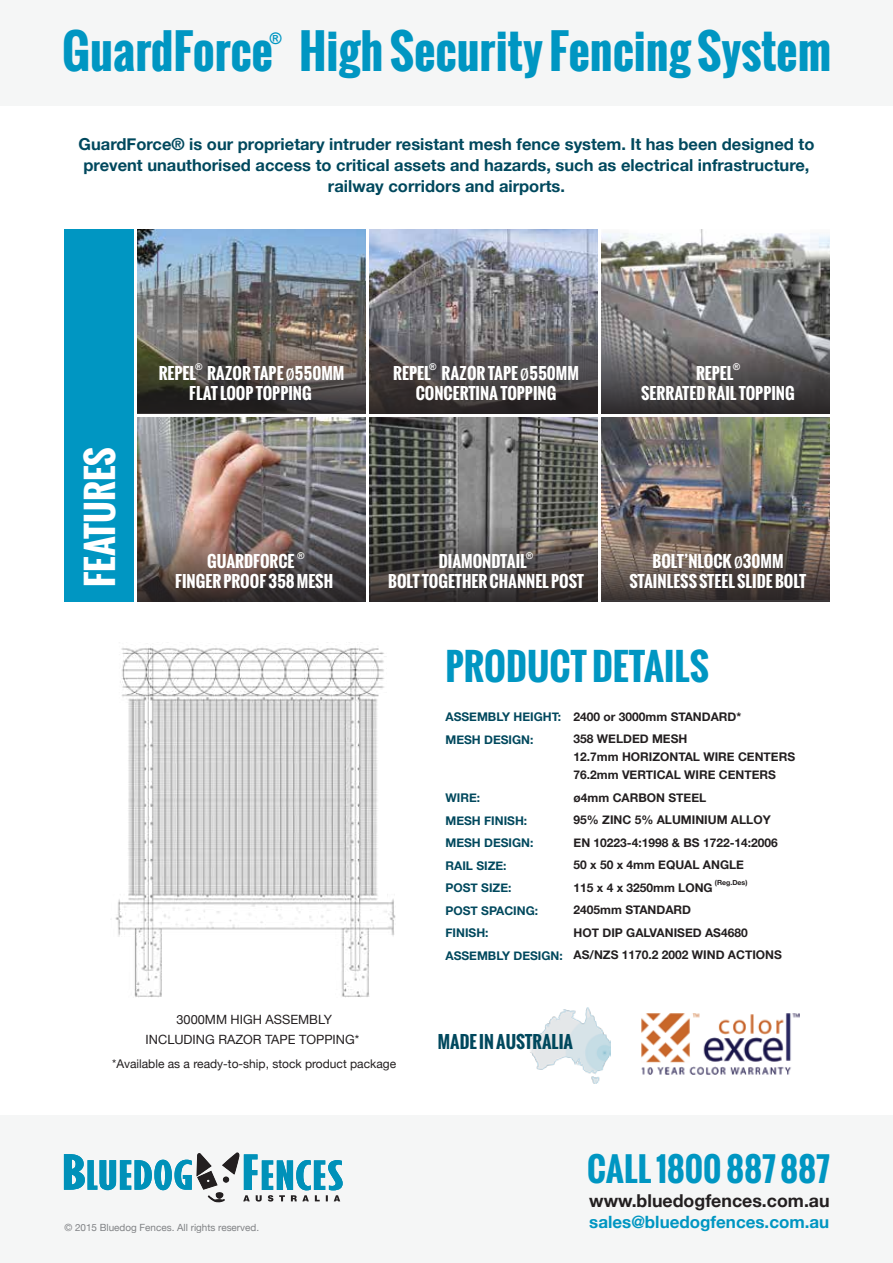
<style>
.page{position:relative;width:893px;height:1263px;background:#fff}
.page>*{position:absolute;margin:0;border:0;box-sizing:border-box;transform-origin:0 0}
.t1{font:700 51.45px "Oswald";color:#0096c2}
.t2{font:700 46.65px "Oswald";color:#0096c2}
.t3{font:700 36.75px "Oswald";color:#0096c2}
.t4{font:700 35.7px "Oswald";color:#fff}
.t5{font:700 32.85px "Oswald";color:#0096c2}
.t6{font:700 17.7px "Helvetica Neue";color:#231f20}
.t7{font:700 17.1px "Oswald";color:#00485d}
.t8{font:700 16.95px "Helvetica Neue";color:#0096c2}
.t9{font:700 16.5px/21px "Helvetica Neue";color:#00485d;text-align:center}
.t10{font:700 16.05px/20.4px "Oswald";color:#fff;text-align:center}
.t11{font:700 16.05px "Arial";color:#0096c2}
.t12{font:700 15.9px "Arial";color:#0096c2}
.t13{font:12.75px/19.5px "Helvetica Neue";color:#231f20;text-align:center}
.t14{font:700 12px/22.5px "Helvetica Neue";color:#231f20}
.t15{font:700 12px/22.5px "Helvetica Neue";color:#00485d}
.t16{font:12px "Helvetica Neue";color:#231f20}
.t17{font:9.9px "Helvetica Neue";color:#808285}
.t18{font:700 9.3px "Arial";color:#fff}
.t19{font:700 7.05px "Helvetica Neue";color:#231f20}
.s1{font-family:"Helvetica Neue LT Std";font-weight:500;font-stretch:condensed;font-size:15.9px}
</style>
<div class="page">
<img style="left:115px;top:647px;width:281px;height:351px">
<img style="left:138px;top:229px;width:227px;height:110px">
<svg style="left:138px;top:339px;width:227px;height:74px;background:#4e4943"></svg>
<img style="left:370px;top:229px;width:227px;height:110px">
<svg style="left:370px;top:339px;width:227px;height:74px;background:#4b4748"></svg>
<img style="left:602px;top:229px;width:227px;height:110px">
<svg style="left:602px;top:339px;width:227px;height:74px;background:#575556"></svg>
<img style="left:138px;top:418px;width:227px;height:105px">
<svg style="left:138px;top:523px;width:227px;height:78px;background:#615451"></svg>
<img style="left:370px;top:418px;width:227px;height:105px">
<svg style="left:370px;top:523px;width:227px;height:78px;background:#4f4b49"></svg>
<img style="left:602px;top:418px;width:227px;height:105px">
<svg style="left:602px;top:523px;width:227px;height:78px;background:#5b504a"></svg>
<div style="left:64px;top:229px;width:69px;height:372px;background:#0096c2"></div>
<div style="left:0;top:1115px;width:893px;height:148px;background:#f5f6f6"></div>
<svg style="left:64px;top:1152px;width:279px;height:50px"></svg>
<img style="left:641px;top:1013px;width:159px;height:62px">
<img style="left:529px;top:1007px;width:82px;height:76px">
<div style="left:0;top:0;width:893px;height:105px;background:#f5f6f6"></div>
<h3 class="t11" style="left:270px;top:23px;width:13px">®</h3>
<h2 class="t2" style="left:62px;top:16px;width:771px">GuardForce High Security Fencing System</h2>
<h1 class="t1" style="left:62px;top:15px;width:767px">CrowdTuff Pedestrian Barrier Fencing</h1>
<h3 class="t12" style="left:270px;top:28px;width:13px">®</h3>
<h3 class="t9" style="left:79px;top:134px;width:737px">GuardForce® is our proprietary intruder resistant mesh fence system. It has been designed to prevent unauthorised access to critical assets and hazards, such as electrical infrastructure, railway corridors and airports.</h3>
<h3 class="t4" style="left:73px;top:587px;width:142px;rotate:-90deg">FEATURES</h3>
<p class="t18" style="left:195px;top:360px;width:8px">®</p>
<p class="t18" style="left:429px;top:360px;width:8px">®</p>
<p class="t18" style="left:733px;top:360px;width:8px">®</p>
<h3 class="t10" style="left:159px;top:362px;width:187px">REPEL RAZOR TAPE <span class="s1">Ø</span>550MM<br>FLAT LOOP TOPPING</h3>
<h3 class="t10" style="left:393px;top:362px;width:187px">REPEL RAZOR TAPE <span class="s1">Ø</span>550MM<br>CONCERTINA TOPPING</h3>
<h3 class="t10" style="left:641px;top:362px;width:155px">REPEL<br>SERRATED RAIL TOPPING</h3>
<p class="t18" style="left:297px;top:549px;width:8px">®</p>
<p class="t18" style="left:526px;top:549px;width:8px">®</p>
<h3 class="t10" style="left:175px;top:551px;width:159px">GUARDFORCE<br>FINGER PROOF 358 MESH</h3>
<h3 class="t10" style="left:652px;top:551px;width:132px">BOLT’NLOCK <span class="s1">Ø</span>30MM</h3>
<h3 class="t10" style="left:388px;top:551px;width:197px">DIAMONDTAIL<br>BOLT TOGETHER CHANNEL POST</h3>
<h3 class="t10" style="left:629px;top:571px;width:178px">STAINLESS STEEL SLIDE BOLT</h3>
<p class="t13" style="left:146px;top:1011px;width:215px">3000MM HIGH ASSEMBLY<br>INCLUDING RAZOR TAPE TOPPING*</p>
<h3 class="t3" style="left:445px;top:639px;width:265px">PRODUCT DETAILS</h3>
<p class="t15" style="left:445px;top:706px;width:117px">ASSEMBLY HEIGHT:<br>MESH DESIGN:</p>
<p class="t14" style="left:574px;top:705px;width:169px">2400 or 3000mm STANDARD*<br>358 WELDED MESH</p>
<p class="t14" style="left:574px;top:748px;width:223px;line-height:18px">12.7mm HORIZONTAL WIRE CENTERS<br>76.2mm VERTICAL WIRE CENTERS</p>
<p class="t14" style="left:574px;top:786px;width:210px">ø4mm CARBON STEEL<br>95% ZINC 5% ALUMINIUM ALLOY<br>EN 10223-4:1998 &amp; BS 1722-14:2006<br>50 x 50 x 4mm EQUAL ANGLE<br>115 x 4 x 3250mm LONG<br>2405mm STANDARD<br>HOT DIP GALVANISED AS4680<br>AS/NZS 1170.2 2002 WIND ACTIONS</p>
<p class="t15" style="left:445px;top:787px;width:119px">WIRE:<br>MESH FINISH:<br>MESH DESIGN:<br>RAIL SIZE:<br>POST SIZE:<br>POST SPACING:<br>FINISH:<br>ASSEMBLY DESIGN:</p>
<p class="t19" style="left:715px;top:877px;width:34px">(Reg.Des)</p>
<h3 class="t7" style="left:438px;top:1029px;width:137px">MADE IN AUSTRALIA</h3>
<p class="t16" style="left:112px;top:1055px;width:285px">*Available as a ready-to-ship, stock product package</p>
<h3 class="t5" style="left:587px;top:1145px;width:244px">CALL 1800 887 887</h3>
<h3 class="t6" style="left:589px;top:1187px;width:242px">www.bluedogfences.com.au</h3>
<p class="t17" style="left:64px;top:1220px;width:196px">© 2015 Bluedog Fences. All rights reserved.</p>
<h3 class="t8" style="left:589px;top:1209px;width:242px">sales@bluedogfences.com.au</h3>
</div>
